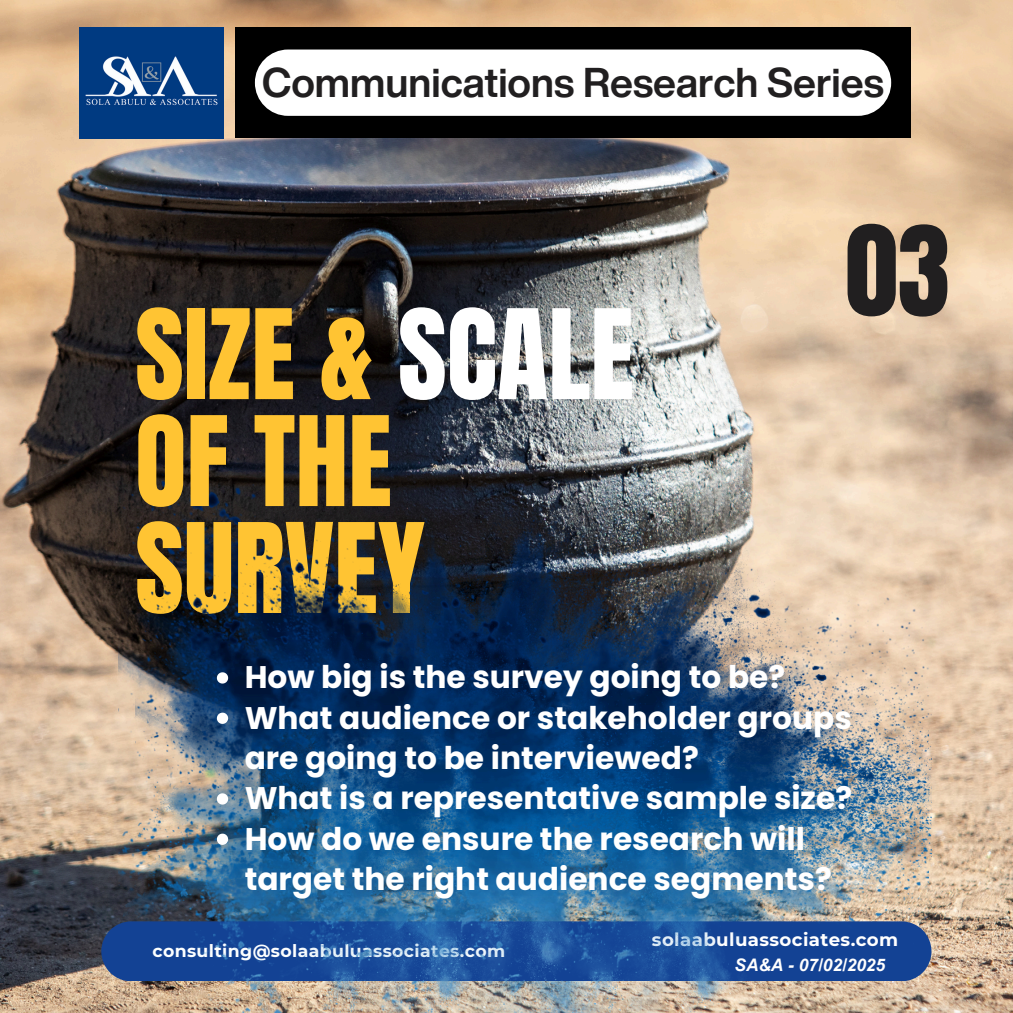
<style>
.page{position:relative;width:1013px;height:1013px;background:#fff}
.page>*{position:absolute;margin:0;border:0;box-sizing:border-box;transform-origin:0 0}
.t1{font:105.88px/106.9px "Anton";color:#ffc433}
.t2{font:105.88px "Anton";color:#211f20}
.t3{font:700 40.5px "Helvetica Now Display";color:#211f20}
.t4{font:700 31.25px/40.2px "Poppins";color:#fff}
.t5{font:700 18.12px "Montserrat";letter-spacing:.02em;color:#fff}
.t6{font:700 17.25px "Montserrat";letter-spacing:.02em;color:#fdffff}
.t7{font:italic 700 17.25px "Arial MT Pro";color:#fff}
.s1{color:#fff}
</style>
<div class="page">
<img style="left:0;top:0;width:1012px;height:1012px">
<div style="left:235px;top:27px;width:675px;height:110px;background:#000"></div>
<div style="left:255px;top:50px;width:636px;height:66px;background:#fff;border-radius:33px"></div>
<img style="left:80px;top:27px;width:143px;height:111px">
<img style="left:118px;top:407px;width:810px;height:605px">
<svg style="left:101px;top:921px;width:34px;height:60px;background:#274b8b"></svg>
<img style="left:237px;top:506px;width:538px;height:36px">
<img style="left:672px;top:542px;width:259px;height:470px">
<img style="left:135px;top:542px;width:537px;height:470px">
<svg style="left:217px;top:672px;width:11px;height:11px"></svg>
<svg style="left:217px;top:712px;width:11px;height:12px"></svg>
<svg style="left:217px;top:793px;width:11px;height:11px"></svg>
<svg style="left:217px;top:833px;width:11px;height:11px"></svg>
<p class="t3" style="left:262px;top:52px;width:623px">Communications Research Series</p>
<h2 class="t1" style="left:135px;top:303px;width:500px">SIZE &amp; <span class="s1">SCALE<br></span>OF THE<br>SURVEY</h2>
<p class="t2" style="left:845px;top:195px;width:106px">03</p>
<p class="t4" style="left:245px;top:657px;width:542px">How big is the survey going to be?</p>
<p class="t4" style="left:245px;top:697px;width:608px">What audience or stakeholder groups are going to be interviewed?</p>
<p class="t4" style="left:245px;top:778px;width:609px">What is a representative sample size?</p>
<p class="t4" style="left:245px;top:818px;width:588px">How do we ensure the research will target the right audience segments?</p>
<h1 class="t6" style="left:152px;top:940px;width:354px">consulting@solaabuluassociates.com</h1>
<p class="t5" style="left:652px;top:928px;width:248px">solaabuluassociates.com</p>
<p class="t7" style="left:734px;top:958px;width:152px">SA&amp;A - 07/02/2025</p>
</div>
